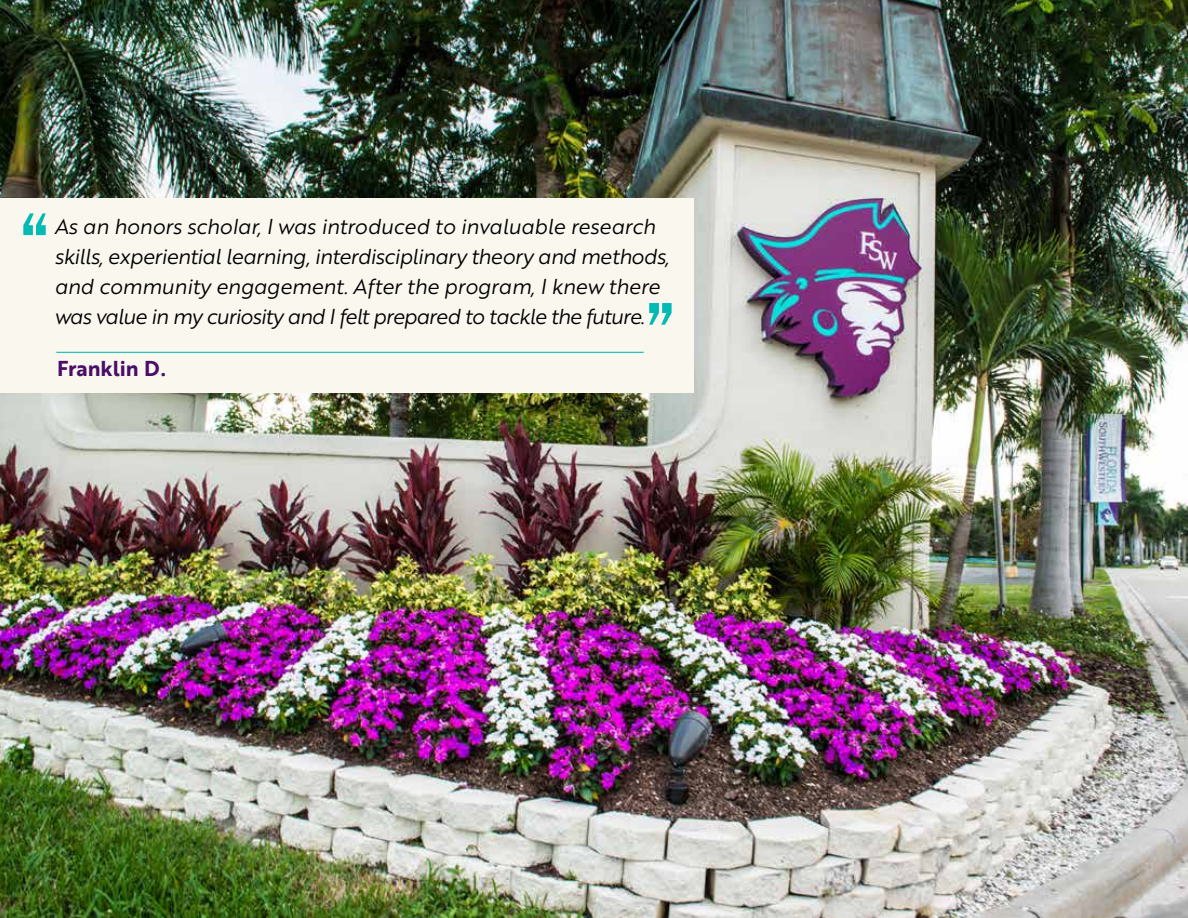
<style>
.page{position:relative;width:1188px;height:918px;background:#fff}
.page>*{position:absolute;margin:0;border:0;box-sizing:border-box;transform-origin:0 0}
.t1{font:500 90px "Franklin Gothic";color:#00bbb4}
.t2{font:21px/30px "Brother 1816 Book Italic";letter-spacing:-.015em;color:#000}
.t3{font:21px "Brother 1816 Bold";color:#490e67}
</style>
<div class="page">
<img style="left:0;top:0;width:1188px;height:918px">
<div style="left:0;top:198px;width:693px;height:195px;background:#faf7ef"></div>
<hr style="left:56px;top:352px;width:588px;height:1px;background:#00bbb4">
<h1 class="t1" style="left:18px;top:188px;width:35px">“</h1>
<p class="t2" style="left:54px;top:211px;width:616px">As an honors scholar, I was introduced to invaluable research skills, experiential learning, interdisciplinary theory and methods, and community engagement. After the program, I knew there was value in my curiosity and I felt prepared to tackle the future.</p>
<p class="t3" style="left:57px;top:352px;width:110px">Franklin D.</p>
<h1 class="t1" style="left:644px;top:277px;width:35px">”</h1>
</div>
